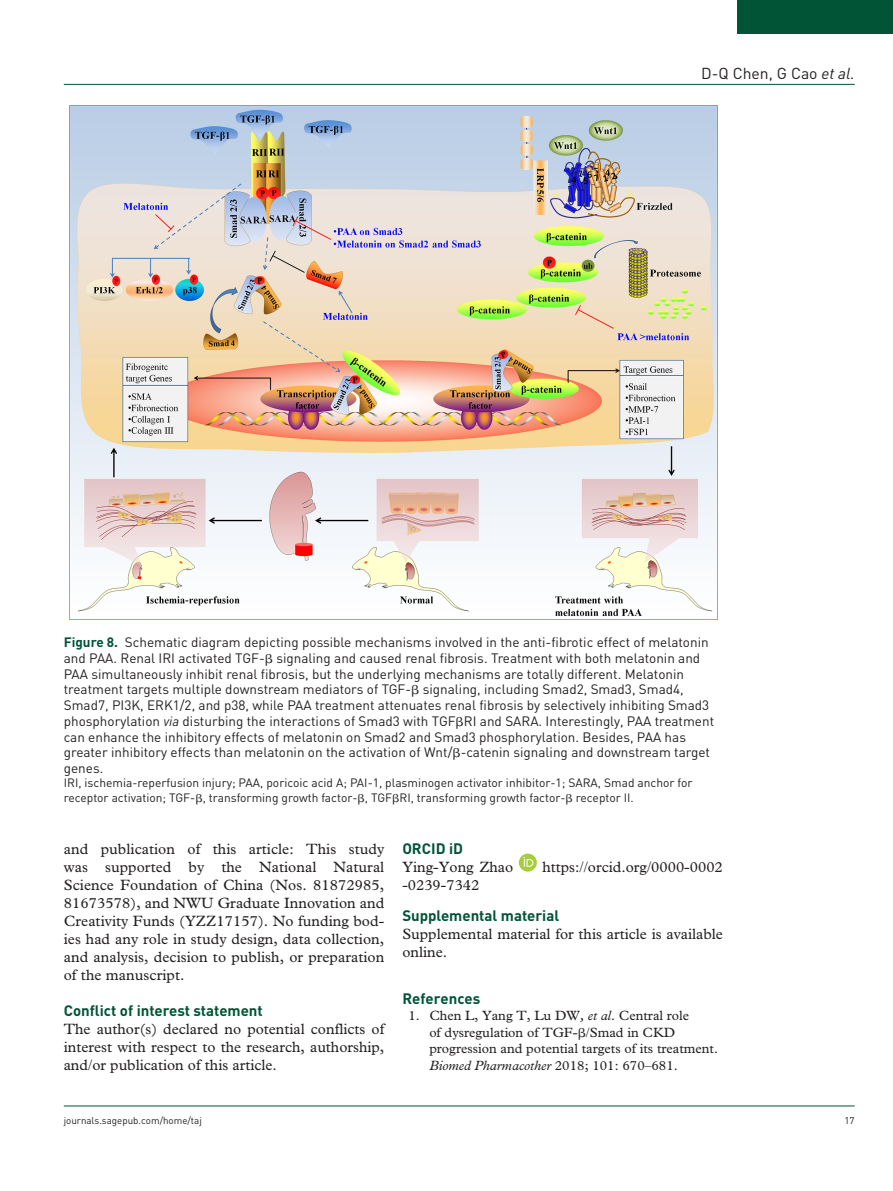
<style>
.page{position:relative;width:893px;height:1191px;background:#fff}
.page>*{position:absolute;margin:0;border:0;box-sizing:border-box;transform-origin:0 0}
.t1{font:15.75px "DIN";color:#231f20}
.t2{font:15px/18px "Plantin Std";color:#231f20;text-align:justify}
.t3{font:700 15px "DIN";color:#015436}
.t4{font:13.5px/15.8px "DIN";color:#231f20}
.t5{font:13.5px/16.5px "Plantin Std";color:#231f20}
.t6{font:12px/14.2px "DIN";color:#231f20}
.t7{font:9.75px "DIN";color:#231f20}
.s1{font-style:italic}
.s2{font-weight:700;color:#015436}
</style>
<div class="page">
<hr style="left:64px;top:84px;width:791px;height:1px;background:#015436">
<hr style="left:64px;top:1105px;width:791px;height:1px;background:#015436">
<div style="left:738px;top:0;width:155px;height:34px;background:#015436"></div>
<svg style="left:519px;top:853px;width:18px;height:18px"></svg>
<svg style="left:524px;top:857px;width:9px;height:9px"></svg>
<img style="left:69px;top:106px;width:648px;height:513px">
<p class="t1" style="left:701px;top:63px;width:155px">D-Q Chen, G Cao <span class="s1">et al.</span></p>
<p class="t4" style="left:64px;top:634px;width:652px"><span class="s2">Figure 8.</span> Schematic diagram depicting possible mechanisms involved in the anti-fibrotic effect of melatonin and PAA. Renal IRI activated TGF- signaling and caused renal fibrosis. Treatment with both melatonin and PAA simultaneously inhibit renal fibrosis, but the underlying mechanisms are totally different. Melatonin treatment targets multiple downstream mediators of TGF- signaling, including Smad2, Smad3, Smad4, Smad7, PI3K, ERK1/2, and p38, while PAA treatment attenuates renal fibrosis by selectively inhibiting Smad3 phosphorylation <span class="s1">via</span> disturbing the interactions of Smad3 with TGF RI and SARA. Interestingly, PAA treatment can enhance the inhibitory effects of melatonin on Smad2 and Smad3 phosphorylation. Besides, PAA has greater inhibitory effects than melatonin on the activation of Wnt/ -catenin signaling and downstream target genes.</p>
<p class="t6" style="left:64px;top:775px;width:630px">IRI, ischemia-reperfusion injury; PAA, poricoic acid A; PAI-1, plasminogen activator inhibitor-1; SARA, Smad anchor for receptor activation; TGF- , transforming growth factor- , TGF RI, transforming growth factor- receptor II.</p>
<p class="t2" style="left:64px;top:839px;width:322px">and publication of this article: This study was supported by the National Natural Science Foundation of China (Nos. 81872985, 81673578), and NWU Graduate Innovation and Creativity Funds (YZZ17157). No funding bod&shy;ies had any role in study design, data collection, and analysis, decision to publish, or preparation of the manuscript.</p>
<p class="t3" style="left:64px;top:1000px;width:201px">Conflict of interest statement</p>
<p class="t2" style="left:64px;top:1019px;width:322px">The author(s) declared no potential conflicts of interest with respect to the research, authorship, and/or publication of this article.</p>
<p class="t3" style="left:402px;top:838px;width:62px">ORCID iD</p>
<p class="t2" style="left:402px;top:857px;width:112px">Ying-Yong Zhao</p>
<p class="t2" style="left:542px;top:857px;width:182px">https://orcid.org/0000-0002</p>
<p class="t2" style="left:402px;top:875px;width:79px">-0239-7342</p>
<p class="t3" style="left:402px;top:906px;width:158px">Supplemental material</p>
<p class="t2" style="left:402px;top:925px;width:322px">Supplemental material for this article is available online.</p>
<p class="t3" style="left:402px;top:988px;width:79px">References</p>
<p class="t5" style="left:429px;top:1007px;width:290px;text-indent:-21px">1. Chen L, Yang T, Lu DW<span class="s1">, et al</span>. Central role<br>of dysregulation of TGF- /Smad in CKD progression and potential targets of its treatment.<br><span class="s1">Biomed Pharmacother</span> 2018; 101: 670–681.</p>
<p class="t7" style="left:64px;top:1114px;width:140px">journals.sagepub.com/home/taj</p>
<p class="t7" style="left:844px;top:1114px;width:12px">17</p>
</div>
